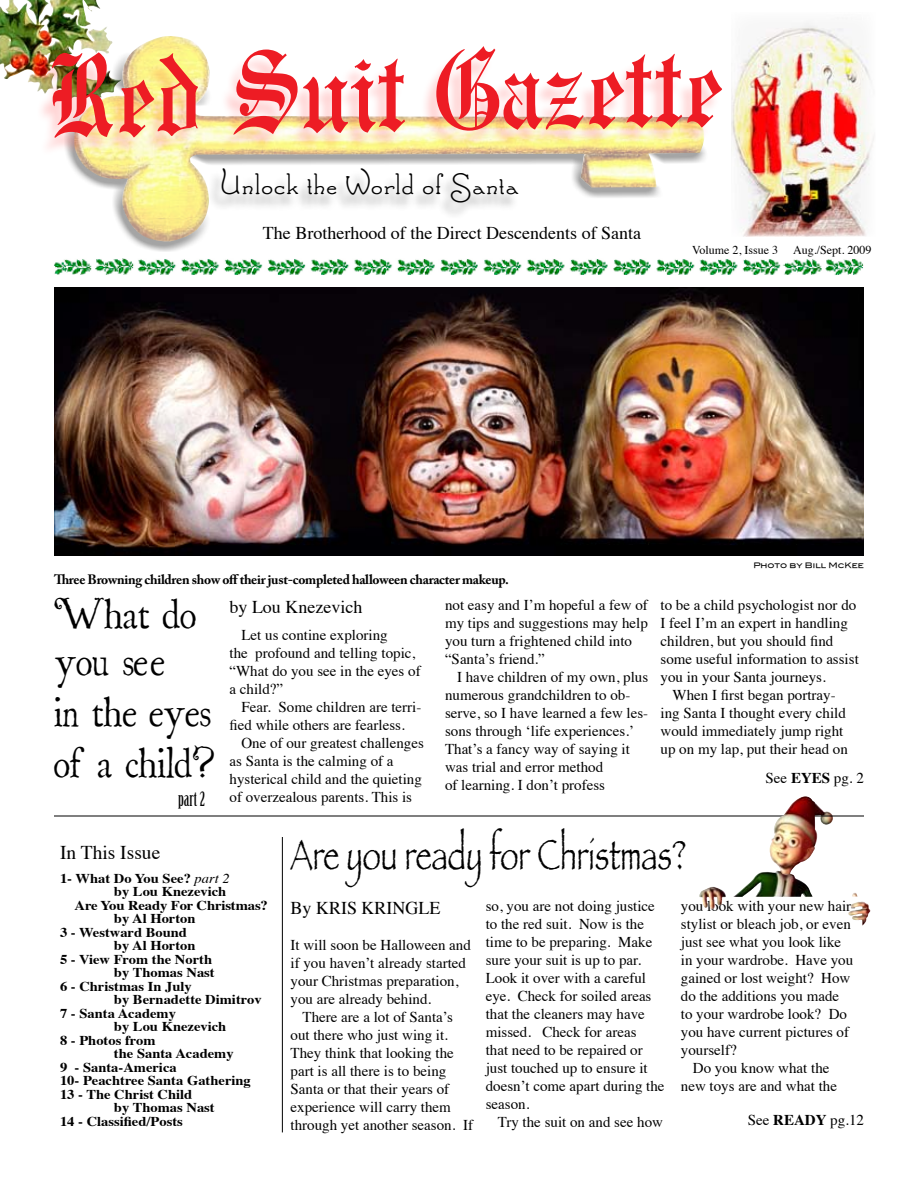
<style>
.page{position:relative;width:918px;height:1188px;background:#fff}
.page>*{position:absolute;margin:0;border:0;box-sizing:border-box;transform-origin:0 0}
.t1{font:113.85px "Engravers Old English";color:#ed1c24;scale:.91 1}
.t2{font:condensed 43.5px "Papyrus";letter-spacing:.005em;color:#000}
.t3{font:41.25px/46.5px "St Nicholas";color:#000}
.t4{font:31.5px "Santa's Sleigh Full";letter-spacing:.015em;color:#000}
.t5{font:19.5px "Times";color:#000}
.t6{font:19.5px "Birch Std";color:#000}
.t7{font:18px "Times";color:#000}
.t8{font:15px/18px "Times";color:#000}
.t9{font:700 13.5px "Times";color:#000;scale:1.08 1}
.t10{font:700 13.5px "Adobe Caslon Pro";letter-spacing:-.02em;color:#000}
.t11{font:700 13.5px "Times";color:#000;scale:1.09 1}
.t12{font:12px "Times";color:#000}
.t13{font:7.5px "Blair Md ITCTT Medium";color:#000}
.s1{font-weight:700}
.s2{font-weight:400;font-style:italic}
</style>
<div class="page">
<img style="left:815px;top:803px;width:17px;height:42px">
<img style="left:731px;top:23px;width:143px;height:214px">
<img style="left:0;top:0;width:100px;height:83px">
<div style="left:72px;top:26px;width:643px;height:201px;background:#fff"></div>
<div style="left:63px;top:52px;width:647px;height:200px;background:#000;opacity:.75"></div>
<img style="left:74px;top:36px;width:630px;height:206px">
<div style="left:207px;top:170px;width:311px;height:49px;background:#000;opacity:.44"></div>
<hr style="left:54px;top:816px;width:810px;height:1px;background:#000">
<img style="left:54px;top:259px;width:809px;height:16px">
<div style="left:35px;top:50px;width:685px;height:106px;background:#f00;opacity:.17"></div>
<hr style="left:282px;top:837px;width:1px;height:295px;background:#000">
<img style="left:699px;top:796px;width:116px;height:101px">
<img style="left:54px;top:287px;width:810px;height:269px">
<h1 class="t1" style="left:46px;top:29px;width:743px;rotate:-1deg">Red Suit Gazette</h1>
<h3 class="t4" style="left:220px;top:165px;width:300px">Unlock the World of Santa</h3>
<p class="t7" style="left:263px;top:217px;width:380px">The Brotherhood of the Direct Descendents of Santa</p>
<p class="t12" style="left:692px;top:239px;width:181px">Volume 2, Issue 3 Aug./Sept. 2009</p>
<p class="t10" style="left:54px;top:571px;width:456px">Three Browning children show off their just-completed halloween character makeup.</p>
<h3 class="t3" style="left:54px;top:595px;width:144px">What do you see</h3>
<h3 class="t3" style="left:54px;top:690px;width:162px;line-height:51px">in the eyes of a child?</h3>
<h3 class="t6" style="left:178px;top:788px;width:28px">part 2</h3>
<p class="t7" style="left:230px;top:590px;width:134px">by Lou Knezevich</p>
<p class="t8" style="left:230px;top:625px;width:193px;text-indent:12px">Let us contine exploring<br>the profound and telling topic, “What do you see in the eyes of a child?”</p>
<p class="t8" style="left:230px;top:697px;width:193px;text-indent:12px">Fear. Some children are terri&shy;fied while others are fearless.</p>
<p class="t8" style="left:230px;top:733px;width:196px;text-indent:12px">One of our greatest challenges as Santa is the calming of a hysterical child and the quieting of overzealous parents. This is</p>
<p class="t8" style="left:445px;top:594px;width:204px">not easy and I’m hopeful a few of my tips and suggestions may help you turn a frightened child into “Santa’s friend.”</p>
<p class="t8" style="left:445px;top:666px;width:205px;text-indent:12px">I have children of my own, plus numerous grandchildren to ob&shy;serve, so I have learned a few les&shy;sons through ‘life experiences.’<br>That’s a fancy way of saying it was trial and error method<br>of learning. I don’t profess</p>
<p class="t13" style="left:753px;top:559px;width:112px">Photo by Bill McKee</p>
<p class="t8" style="left:661px;top:594px;width:197px">to be a child psychologist nor do</p>
<p class="t8" style="left:661px;top:612px;width:189px">I feel I’m an expert in handling</p>
<p class="t8" style="left:661px;top:630px;width:174px">children, but you should find</p>
<p class="t8" style="left:661px;top:648px;width:200px">some useful information to assist</p>
<p class="t8" style="left:661px;top:666px;width:167px">you in your Santa journeys.</p>
<p class="t8" style="left:673px;top:684px;width:165px">When I first began portray-</p>
<p class="t8" style="left:661px;top:702px;width:187px">ing Santa I thought every child</p>
<p class="t8" style="left:661px;top:720px;width:184px">would immediately jump right</p>
<p class="t8" style="left:661px;top:738px;width:189px">up on my lap, put their head on</p>
<p class="t8" style="left:766px;top:767px;width:100px">See <span class="s1">EYES</span> pg. 2</p>
<h3 class="t5" style="left:60px;top:834px;width:102px">In This Issue</h3>
<p class="t9" style="left:60px;top:865px;width:159px">1- What Do You See? <span class="s2">part 2</span></p>
<p class="t9" style="left:114px;top:879px;width:106px">by Lou Knezevich</p>
<p class="t11" style="left:75px;top:892px;width:179px">Are You Ready For Christmas?</p>
<p class="t9" style="left:114px;top:906px;width:77px">by Al Horton</p>
<p class="t9" style="left:60px;top:919px;width:119px">3 - Westward Bound</p>
<p class="t9" style="left:114px;top:933px;width:77px">by Al Horton</p>
<p class="t9" style="left:60px;top:946px;width:142px">5 - View From the North</p>
<p class="t9" style="left:114px;top:960px;width:95px">by Thomas Nast</p>
<p class="t9" style="left:60px;top:973px;width:124px">6 - Christmas In July</p>
<p class="t9" style="left:114px;top:987px;width:138px">by Bernadette Dimitrov</p>
<p class="t9" style="left:60px;top:1000px;width:109px">7 - Santa Academy</p>
<p class="t9" style="left:114px;top:1014px;width:106px">by Lou Knezevich</p>
<p class="t9" style="left:60px;top:1027px;width:90px">8 - Photos from</p>
<p class="t9" style="left:114px;top:1041px;width:112px">the Santa Academy</p>
<p class="t9" style="left:60px;top:1054px;width:110px">9 - Santa-America</p>
<p class="t9" style="left:60px;top:1068px;width:178px">10- Peachtree Santa Gathering</p>
<p class="t9" style="left:60px;top:1081px;width:124px">13 - The Christ Child</p>
<p class="t9" style="left:114px;top:1095px;width:95px">by Thomas Nast</p>
<p class="t9" style="left:60px;top:1108px;width:115px">14 - Classified/Posts</p>
<h2 class="t2" style="left:291px;top:828px;width:398px">Are you ready for Christmas?</h2>
<p class="t7" style="left:291px;top:891px;width:151px">By KRIS KRINGLE</p>
<p class="t8" style="left:291px;top:934px;width:182px">It will soon be Halloween and if you haven’t already started your Christmas preparation, you are already behind.</p>
<p class="t8" style="left:291px;top:1006px;width:184px;text-indent:12px">There are a lot of Santa’s out there who just wing it.<br>They think that looking the part is all there is to being<br>Santa or that their years of experience will carry them through yet another season. If</p>
<p class="t8" style="left:486px;top:896px;width:180px">so, you are not doing justice to the red suit. Now is the time to be preparing. Make sure your suit is up to par.<br>Look it over with a careful eye. Check for soiled areas that the cleaners may have missed. Check for areas<br>that need to be repaired or just touched up to ensure it doesn’t come apart during the season.</p>
<p class="t8" style="left:498px;top:1112px;width:167px">Try the suit on and see how</p>
<p class="t8" style="left:681px;top:896px;width:177px">you look with your new hair-</p>
<p class="t8" style="left:681px;top:914px;width:171px">stylist or bleach job, or even</p>
<p class="t8" style="left:681px;top:932px;width:162px">just see what you look like</p>
<p class="t8" style="left:681px;top:950px;width:174px">in your wardrobe. Have you</p>
<p class="t8" style="left:681px;top:968px;width:171px">gained or lost weight? How</p>
<p class="t8" style="left:681px;top:986px;width:160px">do the additions you made</p>
<p class="t8" style="left:681px;top:1004px;width:168px">to your wardrobe look? Do</p>
<p class="t8" style="left:681px;top:1022px;width:170px">you have current pictures of</p>
<p class="t8" style="left:681px;top:1040px;width:57px">yourself?</p>
<p class="t8" style="left:693px;top:1058px;width:138px">Do you know what the</p>
<p class="t8" style="left:681px;top:1076px;width:158px">new toys are and what the</p>
<p class="t8" style="left:748px;top:1109px;width:118px">See <span class="s1">READY</span> pg.12</p>
</div>
